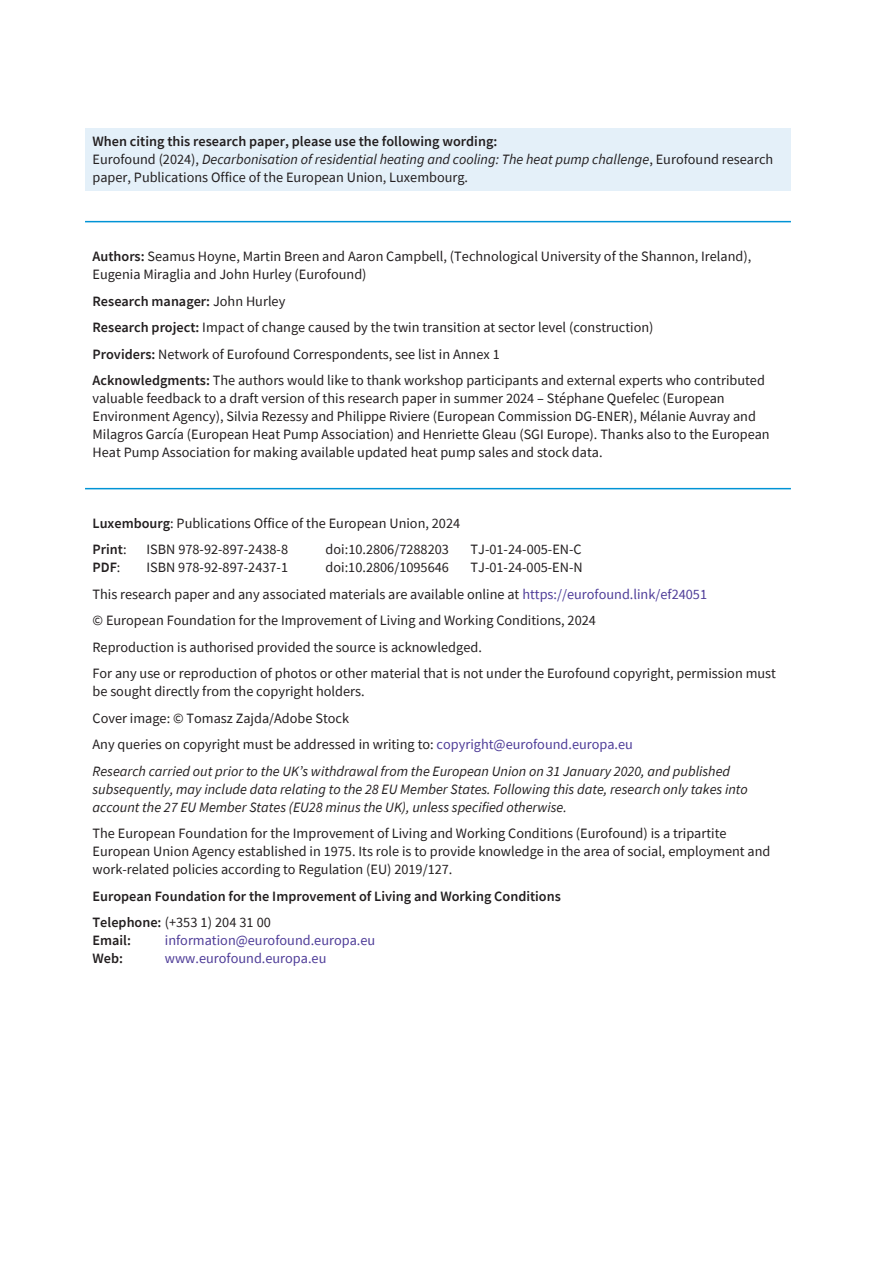
<style>
.page{position:relative;width:893px;height:1263px;background:#fff}
.page>*{position:absolute;margin:0;border:0;box-sizing:border-box;transform-origin:0 0}
.t1{font:14.25px/18px "Source Sans Pro";color:#231f20}
.t2{font:italic 14.25px/18px "Source Sans Pro";color:#231f20}
.t3{font:600 14.25px "Source Sans Pro";color:#231f20}
.t4{font:14.25px "Source Sans Pro";color:#4e3c98}
.s1{font-style:italic}
.s2{font-weight:600}
.s3{font-weight:400}
.s4{color:#4e3c98}
</style>
<div class="page">
<div style="left:85px;top:128px;width:706px;height:63px;background:#e4f0f9"></div>
<hr style="left:85px;top:221px;width:706px;height:1px;background:#0093d5">
<hr style="left:85px;top:488px;width:706px;height:1px;background:#0093d5">
<p class="t3" style="left:93px;top:132px;width:406px">When citing this research paper, please use the following wording:</p>
<p class="t1" style="left:93px;top:150px;width:682px">Eurofound (2024), <span class="s1">Decarbonisation of residential heating and cooling: The heat pump challenge</span>, Eurofound research paper, Publications Office of the European Union, Luxembourg.</p>
<p class="t1" style="left:93px;top:247px;width:660px"><span class="s2">Authors:</span> Seamus Hoyne, Martin Breen and Aaron Campbell, (Technological University of the Shannon, Ireland),<br>Eugenia Miraglia and John Hurley (Eurofound)</p>
<p class="t3" style="left:93px;top:292px;width:194px">Research manager: <span class="s3">John Hurley</span></p>
<p class="t1" style="left:93px;top:318px;width:562px"><span class="s2">Research project:</span> Impact of change caused by the twin transition at sector level (construction)</p>
<p class="t1" style="left:93px;top:345px;width:409px"><span class="s2">Providers:</span> Network of Eurofound Correspondents, see list in Annex 1</p>
<p class="t1" style="left:93px;top:371px;width:679px"><span class="s2">Acknowledgments:</span> The authors would like to thank workshop participants and external experts who contributed valuable feedback to a draft version of this research paper in summer 2024 – Stéphane Quefelec (European Environment Agency), Silvia Rezessy and Philippe Riviere (European Commission DG-ENER), Mélanie Auvray and Milagros García (European Heat Pump Association) and Henriette Gleau (SGI Europe). Thanks also to the European Heat Pump Association for making available updated heat pump sales and stock data.</p>
<p class="t1" style="left:93px;top:513px;width:369px"><span class="s2">Luxembourg</span>: Publications Office of the European Union, 2024</p>
<p class="t3" style="left:93px;top:540px;width:36px">Print<span class="s3">:</span></p>
<p class="t1" style="left:147px;top:540px;width:143px">ISBN 978-92-897-2438-8</p>
<p class="t1" style="left:326px;top:540px;width:125px">doi:10.2806/7288203</p>
<p class="t1" style="left:471px;top:540px;width:113px">TJ-01-24-005-EN-C</p>
<p class="t3" style="left:93px;top:558px;width:30px">PDF<span class="s3">:</span></p>
<p class="t1" style="left:147px;top:558px;width:143px">ISBN 978-92-897-2437-1</p>
<p class="t1" style="left:326px;top:558px;width:125px">doi:10.2806/1095646</p>
<p class="t1" style="left:470px;top:558px;width:114px">TJ-01-24-005-EN-N</p>
<p class="t1" style="left:92px;top:584px;width:616px">This research paper and any associated materials are available online at <span class="s4">https://eurofound.link/ef24051</span></p>
<p class="t1" style="left:93px;top:611px;width:505px">© European Foundation for the Improvement of Living and Working Conditions, 2024</p>
<p class="t1" style="left:93px;top:637px;width:391px">Reproduction is authorised provided the source is acknowledged.</p>
<p class="t1" style="left:93px;top:664px;width:685px">For any use or reproduction of photos or other material that is not under the Eurofound copyright, permission must be sought directly from the copyright holders.</p>
<p class="t1" style="left:93px;top:708px;width:258px">Cover image: © Tomasz Zajda/Adobe Stock</p>
<p class="t1" style="left:93px;top:735px;width:542px">Any queries on copyright must be addressed in writing to: <span class="s4">copyright@eurofound.europa.eu</span></p>
<p class="t2" style="left:93px;top:761px;width:657px">Research carried out prior to the UK’s withdrawal from the European Union on 31 January 2020, and published subsequently, may include data relating to the 28 EU Member States. Following this date, research only takes into account the 27 EU Member States (EU28 minus the UK), unless specified otherwise.</p>
<p class="t1" style="left:93px;top:824px;width:679px">The European Foundation for the Improvement of Living and Working Conditions (Eurofound) is a tripartite<br>European Union Agency established in 1975. Its role is to provide knowledge in the area of social, employment and work-related policies according to Regulation (EU) 2019/127.</p>
<p class="t3" style="left:93px;top:887px;width:470px">European Foundation for the Improvement of Living and Working Conditions</p>
<p class="t1" style="left:93px;top:913px;width:180px"><span class="s2">Telephone:</span> (+353 1) 204 31 00</p>
<p class="t3" style="left:93px;top:931px;width:40px">Email:</p>
<p class="t4" style="left:165px;top:931px;width:212px">information@eurofound.europa.eu</p>
<p class="t3" style="left:93px;top:949px;width:32px">Web:</p>
<p class="t4" style="left:165px;top:949px;width:163px">www.eurofound.europa.eu</p>
</div>
